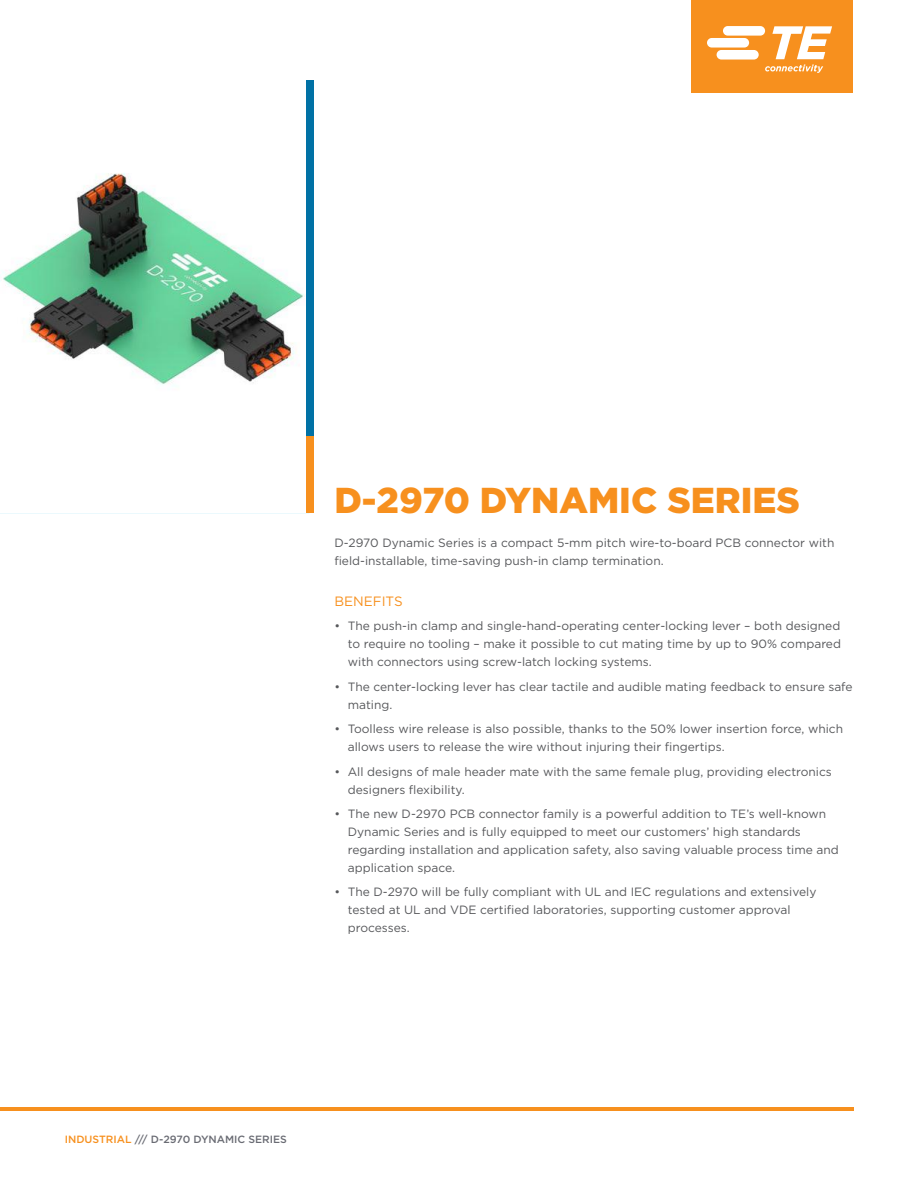
<style>
.page{position:relative;width:918px;height:1188px;background:#fff}
.page>*{position:absolute;margin:0;border:0;box-sizing:border-box;transform-origin:0 0}
.t1{font:900 36px "Gotham";color:#f7901e}
.t2{font:13.5px "Gotham";color:#f7901e}
.t3{font:12px/18px "Gotham";color:#57585b}
.t4{font:500 10.5px "Gotham";color:#696b73}
.s1{color:#f7901e}
</style>
<div class="page">
<svg style="left:0;top:80px;width:310px;height:434px"></svg>
<div style="left:307px;top:81px;width:7px;height:357px;background:#0071a5"></div>
<div style="left:307px;top:437px;width:7px;height:76px;background:#f7901e"></div>
<hr style="left:0;top:1107px;width:853px;height:4px;background:#f7901e">
<div style="left:691px;top:0;width:162px;height:93px;background:#f7901e"></div>
<svg style="left:707px;top:26px;width:125px;height:47px"></svg>
<h1 class="t1" style="left:334px;top:475px;width:467px">D-2970 DYNAMIC SERIES</h1>
<p class="t3" style="left:334px;top:533px;width:502px">D-2970 Dynamic Series is a compact 5-mm pitch wire-to-board PCB connector with field-installable, time-saving push-in clamp termination.</p>
<p class="t2" style="left:334px;top:593px;width:70px">BENEFITS</p>
<p class="t3" style="left:348px;top:617px;width:495px;text-align:justify;text-indent:-14px">• The push-in clamp and single-hand-operating center-locking lever – both designed to require no tooling – make it possible to cut mating time by up to 90% compared with connectors using screw-latch locking systems.</p>
<p class="t3" style="left:348px;top:677px;width:506px;text-indent:-14px">• The center-locking lever has clear tactile and audible mating feedback to ensure safe mating.</p>
<p class="t3" style="left:348px;top:720px;width:497px;text-indent:-14px">• Toolless wire release is also possible, thanks to the 50% lower insertion force, which allows users to release the wire without injuring their fingertips.</p>
<p class="t3" style="left:348px;top:762px;width:486px;text-indent:-14px">• All designs of male header mate with the same female plug, providing electronics designers flexibility.</p>
<p class="t3" style="left:348px;top:804px;width:493px;text-indent:-14px">• The new D-2970 PCB connector family is a powerful addition to TE’s well-known Dynamic Series and is fully equipped to meet our customers’ high standards regarding installation and application safety, also saving valuable process time and application space.</p>
<p class="t3" style="left:348px;top:883px;width:470px;text-indent:-14px">• The D-2970 will be fully compliant with UL and IEC regulations and extensively tested at UL and VDE certified laboratories, supporting customer approval processes.</p>
<p class="t4" style="left:65px;top:1132px;width:224px"><span class="s1">INDUSTRIAL</span> /// D-2970 DYNAMIC SERIES</p>
</div>
